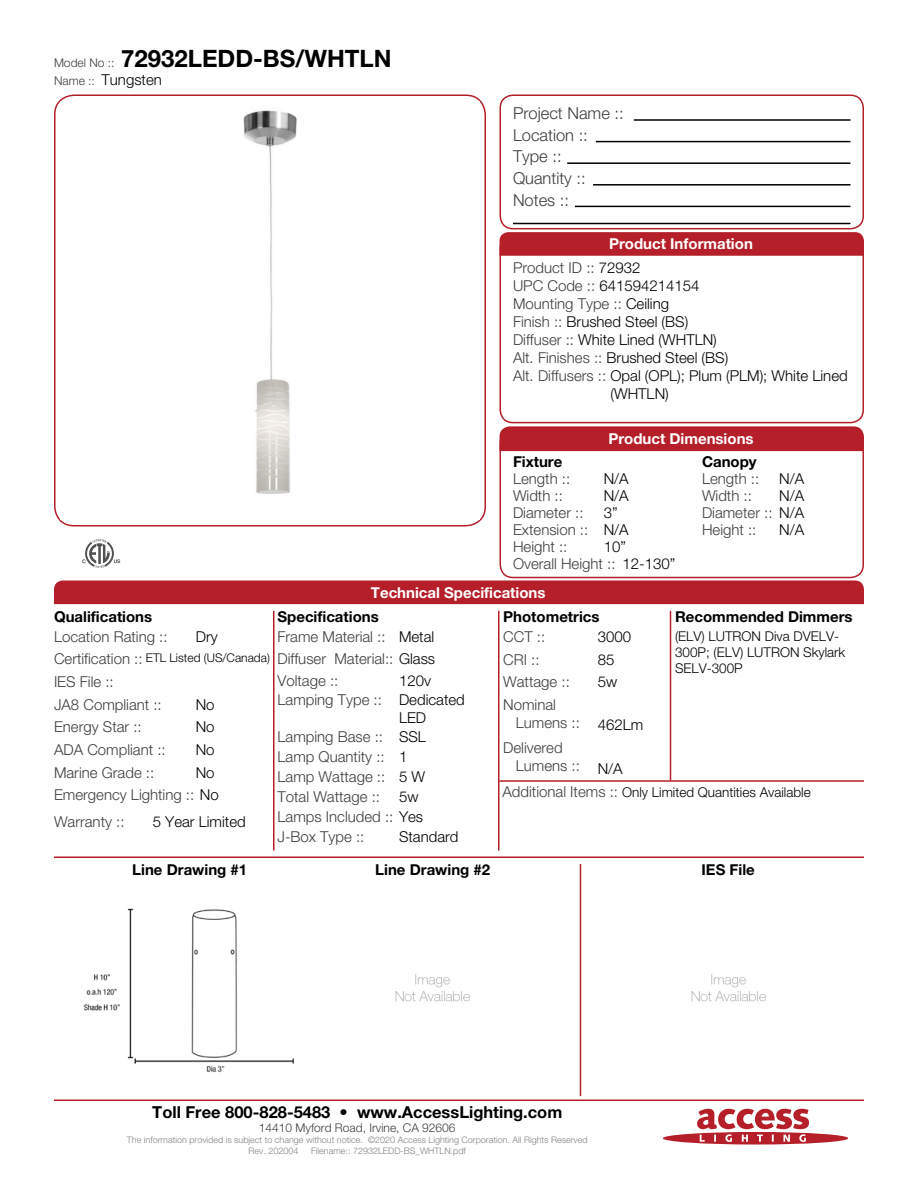
<style>
.page{position:relative;width:918px;height:1188px;background:#fff}
.page>*{position:absolute;margin:0;border:0;box-sizing:border-box;transform-origin:0 0}
.t1{font:700 24px "Helvetica Neue LT Std";color:#000001}
.Left_Justify{font:300 16.5px "Helvetica Neue LT Std";color:#3e3e3f}
.t2{font:700 16.5px "Helvetica Neue LT Std";color:#000001}
.Left_Justify-2{font:300 15px/18px "Helvetica Neue LT Std";color:#3e3e3f}
.Left_Justify-3{font:300 15px/18px "Helvetica Neue LT Std";color:#000001}
.Left_Justify-4{font:700 15px "Helvetica Neue LT Std";color:#000001}
.t3{font:700 15px "Helvetica Neue LT Std";color:#fff}
.Left_Justify-5{font:300 13.5px/16.2px "Helvetica Neue LT Std";color:#000001}
.t4{font:300 12px "Helvetica Neue LT Std";color:#3e3e3f}
.Left_Justify-6{font:300 12px "Helvetica Neue LT Std";color:#000001}
.t5{font:300 9px "Helvetica Neue LT Std";color:#808285}
.s1{font-weight:300;font-size:12px;color:#3e3e3f}
.s2{font-size:12px;color:#3e3e3f}
.s3{color:#000001}
.s4{color:#3e3e3f}
.s5{font-size:15px;color:#3e3e3f}
</style>
<div class="page">
<svg style="left:663px;top:1109px;width:185px;height:36px"></svg>
<div style="left:499px;top:94px;width:365px;height:135px;border:2px solid #b41f2a;border-radius:13px"></div>
<div style="left:499px;top:235px;width:365px;height:188px;border:2px solid #b41f2a;border-radius:13px"></div>
<div style="left:499px;top:430px;width:365px;height:148px;border:2px solid #b41f2a;border-radius:13px"></div>
<hr style="left:634px;top:119px;width:217px;height:2px;background:#000001">
<hr style="left:596px;top:141px;width:254px;height:1px;background:#000001">
<hr style="left:593px;top:184px;width:258px;height:2px;background:#000001">
<hr style="left:567px;top:162px;width:283px;height:2px;background:#000001">
<hr style="left:575px;top:206px;width:275px;height:1px;background:#000001">
<hr style="left:513px;top:223px;width:337px;height:1px;background:#000001">
<svg style="left:500px;top:232px;width:364px;height:24px;background:#b5232d"></svg>
<div style="left:500px;top:426px;width:364px;height:25px;background:#b41f2a"></div>
<div style="left:54px;top:580px;width:810px;height:24px;background:#b41f2a"></div>
<hr style="left:54px;top:856px;width:810px;height:2px;background:#b41f2a">
<hr style="left:54px;top:1100px;width:810px;height:1px;background:#b41f2a">
<hr style="left:670px;top:611px;width:1px;height:170px;background:#b41f2a">
<hr style="left:580px;top:864px;width:1px;height:232px;background:#b41f2a">
<hr style="left:498px;top:611px;width:2px;height:239px;background:#b41f2a">
<hr style="left:273px;top:611px;width:1px;height:239px;background:#b41f2a">
<div style="left:54px;top:94px;width:432px;height:432px;border:2px solid #b41f2a;border-radius:20px"></div>
<hr style="left:500px;top:780px;width:364px;height:2px;background:#b41f2a">
<img style="left:61px;top:110px;width:418px;height:410px">
<svg style="left:82px;top:539px;width:38px;height:29px"></svg>
<img style="left:84px;top:908px;width:210px;height:165px">
<img style="left:395px;top:974px;width:75px;height:28px">
<img style="left:691px;top:974px;width:75px;height:28px">
<p class="t1" style="left:54px;top:44px;width:339px"><span class="s1">Model No ::</span> 72932LEDD-BS/WHTLN</p>
<p class="Left_Justify-3" style="left:54px;top:70px;width:109px"><span class="s2">Name ::</span> Tungsten</p>
<p class="Left_Justify" style="left:513px;top:103px;width:112px">Project Name ::</p>
<p class="Left_Justify" style="left:513px;top:125px;width:76px">Location ::</p>
<p class="Left_Justify" style="left:513px;top:146px;width:50px">Type ::</p>
<p class="Left_Justify" style="left:513px;top:168px;width:74px">Quantity ::</p>
<p class="Left_Justify" style="left:513px;top:190px;width:57px">Notes ::</p>
<p class="t3" style="left:609px;top:235px;width:145px">Product Information</p>
<p class="Left_Justify-2" style="left:513px;top:259px;width:129px">Product ID :: <span class="s3">72932</span></p>
<p class="Left_Justify-3" style="left:513px;top:277px;width:188px"><span class="s4">UPC Code ::</span> 641594214154</p>
<p class="Left_Justify-2" style="left:513px;top:295px;width:158px">Mounting Type :: <span class="s3">Ceiling</span></p>
<p class="Left_Justify-3" style="left:513px;top:313px;width:177px"><span class="s4">Finish ::</span> Brushed Steel (BS)</p>
<p class="Left_Justify-3" style="left:513px;top:331px;width:205px"><span class="s4">Diffuser ::</span> White Lined (WHTLN)</p>
<p class="Left_Justify-3" style="left:513px;top:349px;width:217px"><span class="s4">Alt. Finishes ::</span> Brushed Steel (BS)</p>
<p class="Left_Justify-3" style="left:610px;top:367px;width:239px;text-indent:-97px"><span class="s4">Alt. Diffusers ::</span> Opal (OPL); Plum (PLM); White Lined (WHTLN)</p>
<p class="t3" style="left:608px;top:429px;width:147px">Product Dimensions</p>
<p class="Left_Justify-4" style="left:513px;top:453px;width:51px">Fixture</p>
<p class="Left_Justify-4" style="left:702px;top:453px;width:56px">Canopy</p>
<p class="Left_Justify-2" style="left:513px;top:470px;width:59px">Length ::</p>
<p class="Left_Justify-3" style="left:604px;top:470px;width:27px">N/A</p>
<p class="Left_Justify-2" style="left:702px;top:470px;width:59px">Length ::</p>
<p class="Left_Justify-3" style="left:779px;top:470px;width:27px">N/A</p>
<p class="Left_Justify-2" style="left:513px;top:487px;width:51px">Width ::</p>
<p class="Left_Justify-2" style="left:513px;top:537px;width:56px">Height ::</p>
<p class="Left_Justify-3" style="left:604px;top:487px;width:27px">N/A</p>
<p class="Left_Justify-3" style="left:604px;top:537px;width:24px">10”</p>
<p class="Left_Justify-3" style="left:779px;top:487px;width:27px">N/A</p>
<p class="Left_Justify-2" style="left:702px;top:487px;width:51px">Width ::</p>
<p class="Left_Justify-3" style="left:604px;top:503px;width:15px">3”</p>
<p class="Left_Justify-2" style="left:702px;top:503px;width:104px">Diameter :: <span class="s3">N/A</span></p>
<p class="Left_Justify-3" style="left:604px;top:520px;width:27px">N/A</p>
<p class="Left_Justify-3" style="left:779px;top:520px;width:27px">N/A</p>
<p class="Left_Justify-2" style="left:513px;top:503px;width:72px">Diameter ::</p>
<p class="Left_Justify-2" style="left:513px;top:520px;width:77px">Extension ::</p>
<p class="Left_Justify-2" style="left:702px;top:520px;width:56px">Height ::</p>
<p class="Left_Justify-2" style="left:513px;top:554px;width:104px">Overall Height ::</p>
<p class="Left_Justify-3" style="left:622px;top:554px;width:54px">12-130”</p>
<p class="t3" style="left:371px;top:583px;width:176px">Technical Specifications</p>
<p class="Left_Justify-4" style="left:54px;top:607px;width:100px">Qualifications</p>
<p class="Left_Justify-4" style="left:503px;top:607px;width:98px">Photometrics</p>
<p class="Left_Justify-4" style="left:675px;top:607px;width:179px">Recommended Dimmers</p>
<p class="Left_Justify-4" style="left:278px;top:607px;width:103px">Specifications</p>
<p class="Left_Justify-3" style="left:196px;top:627px;width:23px">Dry</p>
<p class="Left_Justify-3" style="left:598px;top:627px;width:35px">3000</p>
<p class="Left_Justify-5" style="left:675px;top:628px;width:172px">(ELV) LUTRON Diva DVELV-<br>300P; (ELV) LUTRON Skylark<br>SELV-300P</p>
<p class="Left_Justify-2" style="left:54px;top:627px;width:115px">Location Rating ::</p>
<p class="Left_Justify-2" style="left:503px;top:627px;width:43px">CCT ::</p>
<p class="Left_Justify-2" style="left:503px;top:650px;width:38px">CRI ::</p>
<p class="Left_Justify-2" style="left:503px;top:673px;width:68px">Wattage ::</p>
<p class="Left_Justify-2" style="left:516px;top:695px;width:66px;text-indent:-13px">Nominal<br>Lumens ::</p>
<p class="Left_Justify-2" style="left:516px;top:738px;width:66px;text-indent:-13px">Delivered<br>Lumens ::</p>
<p class="Left_Justify-2" style="left:278px;top:627px;width:110px">Frame Material ::</p>
<p class="Left_Justify-2" style="left:278px;top:671px;width:62px">Voltage ::</p>
<p class="Left_Justify-3" style="left:399px;top:627px;width:37px">Metal</p>
<p class="Left_Justify-3" style="left:399px;top:671px;width:33px">120v</p>
<p class="Left_Justify-2" style="left:54px;top:650px;width:90px">Certification ::</p>
<p class="Left_Justify-2" style="left:54px;top:695px;width:109px">JA8 Compliant ::</p>
<p class="Left_Justify-2" style="left:278px;top:650px;width:159px">Diffuser Material:: <span class="s3">Glass</span></p>
<p class="Left_Justify-2" style="left:278px;top:691px;width:106px">Lamping Type ::</p>
<p class="Left_Justify-2" style="left:278px;top:727px;width:107px">Lamping Base ::</p>
<p class="Left_Justify-2" style="left:278px;top:747px;width:109px">Lamp Quantity ::</p>
<p class="Left_Justify-2" style="left:278px;top:767px;width:109px">Lamp Wattage ::</p>
<p class="Left_Justify-2" style="left:278px;top:787px;width:104px">Total Wattage ::</p>
<p class="Left_Justify-2" style="left:278px;top:808px;width:147px">Lamps Included :: <span class="s3">Yes</span></p>
<p class="Left_Justify-2" style="left:278px;top:828px;width:88px">J-Box Type ::</p>
<p class="Left_Justify-6" style="left:146px;top:651px;width:126px">ETL Listed (US/Canada)</p>
<p class="Left_Justify-3" style="left:196px;top:695px;width:20px">No</p>
<p class="Left_Justify-3" style="left:196px;top:718px;width:20px">No</p>
<p class="Left_Justify-3" style="left:196px;top:740px;width:20px">No</p>
<p class="Left_Justify-3" style="left:196px;top:763px;width:20px">No</p>
<p class="Left_Justify-3" style="left:598px;top:650px;width:18px">85</p>
<p class="Left_Justify-3" style="left:598px;top:673px;width:21px">5w</p>
<p class="Left_Justify-3" style="left:598px;top:716px;width:47px">462Lm</p>
<p class="Left_Justify-3" style="left:598px;top:759px;width:27px">N/A</p>
<p class="Left_Justify-2" style="left:54px;top:673px;width:61px">IES File ::</p>
<p class="Left_Justify-2" style="left:54px;top:718px;width:89px">Energy Star ::</p>
<p class="Left_Justify-2" style="left:54px;top:740px;width:113px">ADA Compliant ::</p>
<p class="Left_Justify-2" style="left:54px;top:763px;width:102px">Marine Grade ::</p>
<p class="Left_Justify-2" style="left:54px;top:786px;width:166px">Emergency Lighting :: <span class="s3">No</span></p>
<p class="Left_Justify-3" style="left:399px;top:691px;width:67px">Dedicated<br>LED</p>
<p class="Left_Justify-3" style="left:399px;top:727px;width:28px">SSL</p>
<p class="Left_Justify-3" style="left:399px;top:747px;width:10px">1</p>
<p class="Left_Justify-3" style="left:399px;top:767px;width:28px">5 W</p>
<p class="Left_Justify-3" style="left:399px;top:787px;width:21px">5w</p>
<p class="Left_Justify-5" style="left:502px;top:784px;width:310px"><span class="s5">Additional Items ::</span> Only Limited Quantities Available</p>
<p class="Left_Justify-2" style="left:54px;top:813px;width:72px">Warranty ::</p>
<p class="Left_Justify-3" style="left:153px;top:813px;width:95px">5 Year Limited</p>
<p class="Left_Justify-3" style="left:399px;top:828px;width:61px">Standard</p>
<p class="Left_Justify-4" style="left:132px;top:860px;width:116px">Line Drawing #1</p>
<p class="Left_Justify-4" style="left:375px;top:860px;width:116px">Line Drawing #2</p>
<p class="Left_Justify-4" style="left:702px;top:860px;width:55px">IES File</p>
<p class="t2" style="left:152px;top:1101px;width:412px">Toll Free 800-828-5483 • www.AccessLighting.com</p>
<p class="t4" style="left:259px;top:1120px;width:198px">14410 Myford Road, Irvine, CA 92606</p>
<p class="t5" style="left:127px;top:1134px;width:462px">The information provided is subject to change without notice. ©2020 Access Lighting Corporation. All Rights Reserved</p>
<p class="t5" style="left:249px;top:1145px;width:51px">Rev. 202004</p>
<p class="t5" style="left:311px;top:1145px;width:156px">Filename:: 72932LEDD-BS_WHTLN.pdf</p>
</div>
